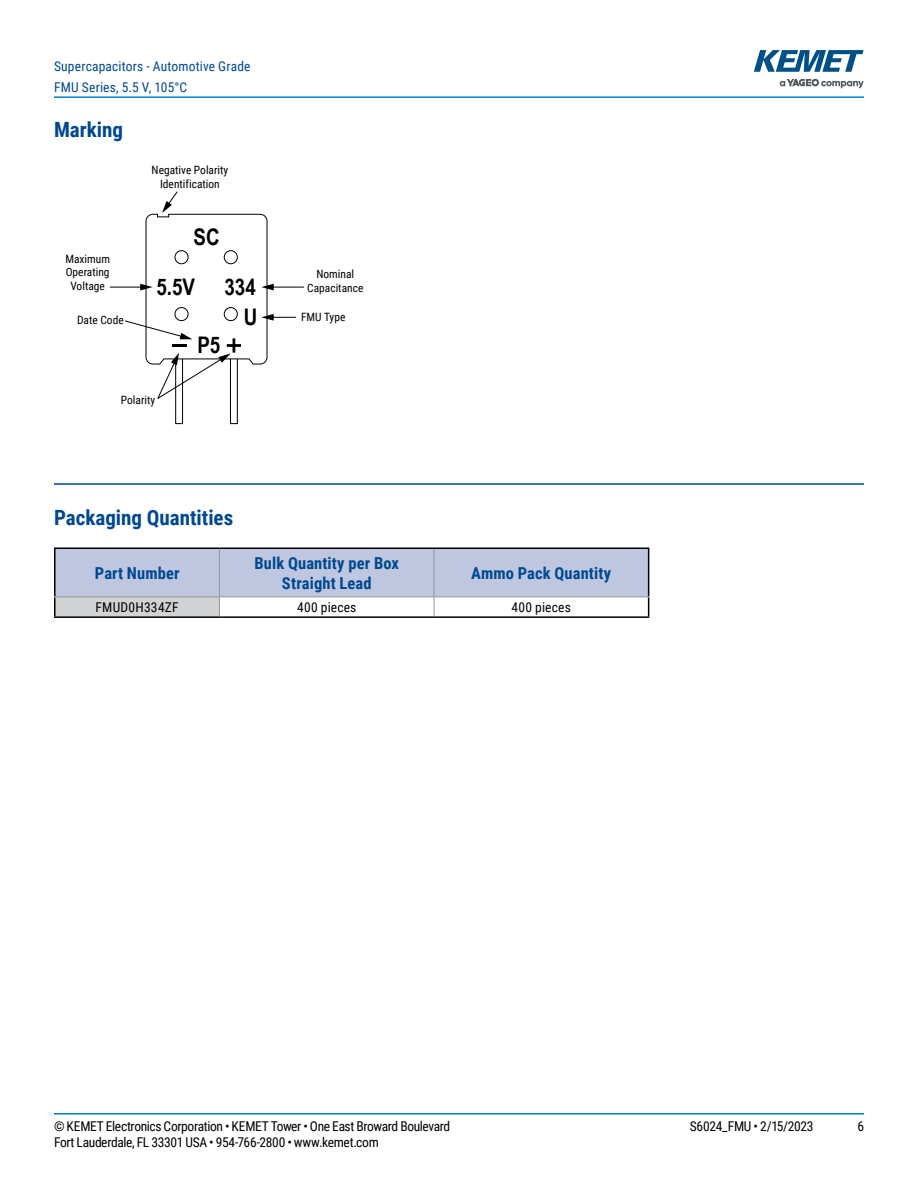
<style>
.page{position:relative;width:918px;height:1188px;background:#fff}
.page>*{position:absolute;margin:0;border:0;box-sizing:border-box;transform-origin:0 0}
.t1{font:700 22.95px "Arial Narrow";color:#000}
.t2{font:700 21px "Roboto Condensed";color:#004990}
.t3{font:700 16.5px/19.8px "Roboto Condensed";letter-spacing:.005em;color:#004990;text-align:center}
.t4{font:13.5px "Roboto Condensed";letter-spacing:-.025em;color:#000}
.t5{font:13.5px/21px "Roboto Condensed";letter-spacing:.015em;color:#004990}
.t6{font:13.5px "Roboto Condensed";letter-spacing:.015em;color:#000}
.t7{font:13.5px "Roboto Condensed";letter-spacing:.02em;color:#000}
.t8{font:11.4px/13.8px "Roboto Condensed";color:#000;text-align:center}
</style>
<div class="page">
<hr style="left:54px;top:1113px;width:810px;height:2px;background:#007dc3">
<hr style="left:54px;top:96px;width:810px;height:2px;background:#007dc3">
<svg style="left:780px;top:79px;width:84px;height:9px"></svg>
<svg style="left:754px;top:50px;width:110px;height:22px"></svg>
<hr style="left:54px;top:483px;width:810px;height:2px;background:#004990">
<div style="left:230px;top:358px;width:8px;height:66px;border:1px solid #000"></div>
<div style="left:175px;top:358px;width:8px;height:66px;border:1px solid #000"></div>
<hr style="left:110px;top:287px;width:32px;height:1px;background:#000">
<hr style="left:271px;top:287px;width:33px;height:1px;background:#000">
<svg style="left:125px;top:191px;width:171px;height:209px"></svg>
<hr style="left:54px;top:616px;width:165px;height:2px;background:#000">
<hr style="left:219px;top:616px;width:215px;height:2px;background:#000">
<hr style="left:434px;top:616px;width:215px;height:2px;background:#000">
<svg style="left:54px;top:548px;width:595px;height:69px"></svg>
<hr style="left:54px;top:597px;width:165px;height:1px;background:#939598">
<hr style="left:219px;top:597px;width:215px;height:1px;background:#939598">
<hr style="left:434px;top:597px;width:215px;height:1px;background:#939598">
<p class="t5" style="left:54px;top:55px;width:198px">Supercapacitors - Automotive Grade<br>FMU Series, 5.5 V, 105°C</p>
<h2 class="t2" style="left:54px;top:115px;width:71px">Marking</h2>
<p class="t8" style="left:152px;top:162px;width:78px">Negative Polarity<br>Identification</p>
<p class="t8" style="left:65px;top:251px;width:46px">Maximum<br>Operating<br>Voltage</p>
<p class="t8" style="left:77px;top:313px;width:48px">Date Code</p>
<h1 class="t1" style="left:194px;top:220px;width:28px">SC</h1>
<h1 class="t1" style="left:156px;top:269px;width:40px">5.5V</h1>
<h1 class="t1" style="left:225px;top:269px;width:33px">334</h1>
<h1 class="t1" style="left:197px;top:327px;width:24px">P5</h1>
<h1 class="t1" style="left:244px;top:300px;width:15px">U</h1>
<p class="t8" style="left:121px;top:393px;width:36px">Polarity</p>
<p class="t8" style="left:307px;top:266px;width:58px">Nominal<br>Capacitance</p>
<p class="t8" style="left:301px;top:309px;width:46px">FMU Type</p>
<h2 class="t2" style="left:54px;top:503px;width:181px">Packaging Quantities</h2>
<p class="t3" style="left:95px;top:563px;width:86px">Part Number</p>
<p class="t3" style="left:255px;top:553px;width:146px">Bulk Quantity per Box<br>Straight Lead</p>
<p class="t3" style="left:471px;top:563px;width:141px">Ammo Pack Quantity</p>
<p class="t7" style="left:96px;top:598px;width:85px">FMUD0H334ZF</p>
<p class="t6" style="left:297px;top:598px;width:61px">400 pieces</p>
<p class="t6" style="left:511px;top:598px;width:61px">400 pieces</p>
<p class="t4" style="left:54px;top:1116px;width:398px">© KEMET Electronics Corporation • KEMET Tower • One East Broward Boulevard</p>
<p class="t4" style="left:690px;top:1116px;width:125px">S6024_FMU • 2/15/2023</p>
<p class="t4" style="left:857px;top:1116px;width:8px">6</p>
<p class="t4" style="left:54px;top:1133px;width:326px">Fort Lauderdale, FL 33301 USA • 954-766-2800 • www.kemet.com</p>
</div>
